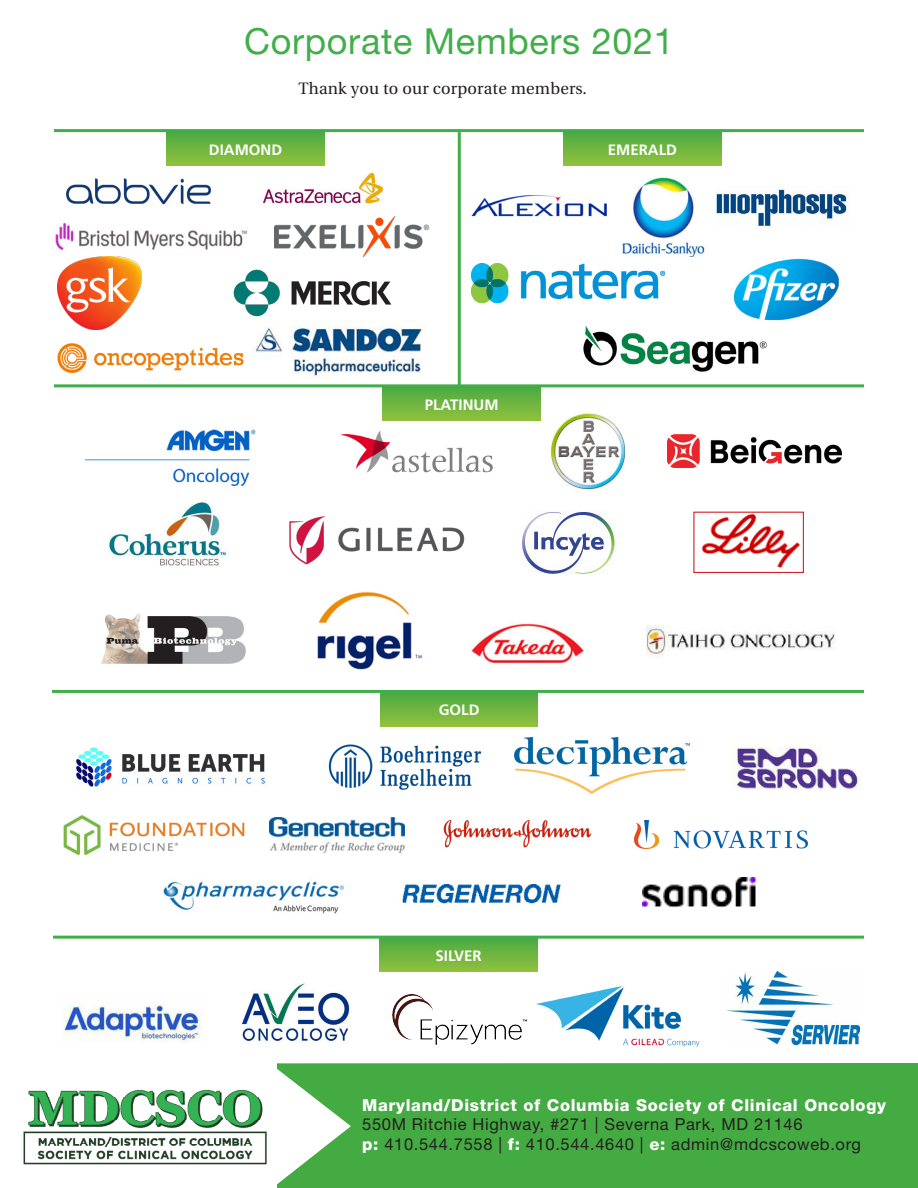
<style>
.page{position:relative;width:918px;height:1188px;background:#fff}
.page>*{position:absolute;margin:0;border:0;box-sizing:border-box;transform-origin:0 0}
.t1{font:36px "Helvetica Neue";letter-spacing:.02em;color:#40ae49}
.t2{font:16.5px/19.5px "Helvetica Neue";letter-spacing:.04em;color:#231f20}
.t3{font:16.5px "Utopia";letter-spacing:.01em;color:#231f20}
.t4{font:700 15px "Frutiger";color:#fff}
.s1{font-weight:800;color:#fff}
</style>
<div class="page">
<div style="left:277px;top:1063px;width:641px;height:125px;background:#44aa42"></div>
<img style="left:23px;top:1089px;width:244px;height:76px">
<img style="left:85px;top:429px;width:171px;height:58px">
<img style="left:549px;top:413px;width:76px;height:77px">
<img style="left:521px;top:511px;width:94px;height:63px">
<img style="left:701px;top:514px;width:99px;height:54px">
<div style="left:693px;top:512px;width:111px;height:61px;border:1px solid #d1232a"></div>
<img style="left:471px;top:623px;width:113px;height:41px">
<img style="left:263px;top:173px;width:120px;height:34px">
<img style="left:647px;top:625px;width:189px;height:33px">
<img style="left:733px;top:741px;width:125px;height:52px">
<img style="left:340px;top:430px;width:152px;height:43px">
<img style="left:443px;top:819px;width:149px;height:29px">
<img style="left:635px;top:820px;width:173px;height:29px">
<hr style="left:54px;top:384px;width:810px;height:3px;background:#40ae49">
<hr style="left:54px;top:129px;width:810px;height:3px;background:#40ae49">
<div style="left:380px;top:692px;width:158px;height:34px;background:linear-gradient(to bottom,#4aaa43,#8fc03e)"></div>
<hr style="left:52px;top:690px;width:812px;height:3px;background:#40ae49">
<div style="left:380px;top:938px;width:157px;height:34px;background:linear-gradient(to bottom,#4aaa43,#90c03e)"></div>
<hr style="left:53px;top:936px;width:811px;height:3px;background:#40ae49">
<div style="left:167px;top:131px;width:157px;height:34px;background:linear-gradient(to bottom,#4aaa43,#8ec03e)"></div>
<svg style="left:564px;top:132px;width:157px;height:34px;background:#6eb53f"></svg>
<hr style="left:458px;top:132px;width:3px;height:255px;background:#40ae49">
<img style="left:270px;top:817px;width:134px;height:35px">
<img style="left:102px;top:613px;width:144px;height:51px">
<img style="left:253px;top:322px;width:169px;height:55px">
<img style="left:233px;top:269px;width:159px;height:47px">
<img style="left:109px;top:501px;width:118px;height:65px">
<img style="left:536px;top:986px;width:164px;height:61px">
<img style="left:317px;top:591px;width:106px;height:79px">
<div style="left:383px;top:387px;width:157px;height:34px;background:linear-gradient(to bottom,#4baa42,#90c03d)"></div>
<img style="left:275px;top:217px;width:154px;height:39px">
<img style="left:328px;top:744px;width:154px;height:46px">
<img style="left:471px;top:195px;width:136px;height:22px">
<img style="left:53px;top:223px;width:194px;height:27px">
<img style="left:622px;top:177px;width:83px;height:79px">
<img style="left:515px;top:738px;width:174px;height:56px">
<img style="left:402px;top:884px;width:159px;height:20px">
<img style="left:733px;top:258px;width:106px;height:63px">
<img style="left:163px;top:881px;width:181px;height:33px">
<img style="left:57px;top:343px;width:187px;height:30px">
<img style="left:57px;top:256px;width:85px;height:73px">
<img style="left:583px;top:325px;width:184px;height:47px">
<img style="left:393px;top:994px;width:134px;height:51px">
<img style="left:63px;top:815px;width:182px;height:40px">
<img style="left:668px;top:435px;width:174px;height:33px">
<img style="left:67px;top:178px;width:144px;height:26px">
<img style="left:472px;top:264px;width:193px;height:39px">
<img style="left:716px;top:187px;width:132px;height:39px">
<img style="left:289px;top:516px;width:175px;height:49px">
<img style="left:642px;top:878px;width:114px;height:30px">
<img style="left:76px;top:747px;width:189px;height:39px">
<img style="left:726px;top:972px;width:133px;height:73px">
<img style="left:242px;top:983px;width:108px;height:59px">
<img style="left:64px;top:1002px;width:137px;height:40px">
<p class="t1" style="left:244px;top:19px;width:431px">Corporate Members 2021</p>
<p class="t3" style="left:299px;top:80px;width:290px">Thank you to our corporate members.</p>
<p class="t4" style="left:209px;top:141px;width:75px">DIAMOND</p>
<p class="t4" style="left:608px;top:141px;width:71px">EMERALD</p>
<p class="t4" style="left:425px;top:396px;width:75px">PLATINUM</p>
<p class="t4" style="left:439px;top:701px;width:42px">GOLD</p>
<p class="t4" style="left:436px;top:947px;width:48px">SILVER</p>
<p class="t2" style="left:362px;top:1095px;width:525px"><span class="s1">Maryland/District of Columbia Society of Clinical Oncology<br></span>550M Ritchie Highway, #271 | Severna Park, MD 21146<br><span class="s1">p:</span> 410.544.7558 | <span class="s1">f:</span> 410.544.4640 | <span class="s1">e:</span> admin@mdcscoweb.org</p>
</div>
